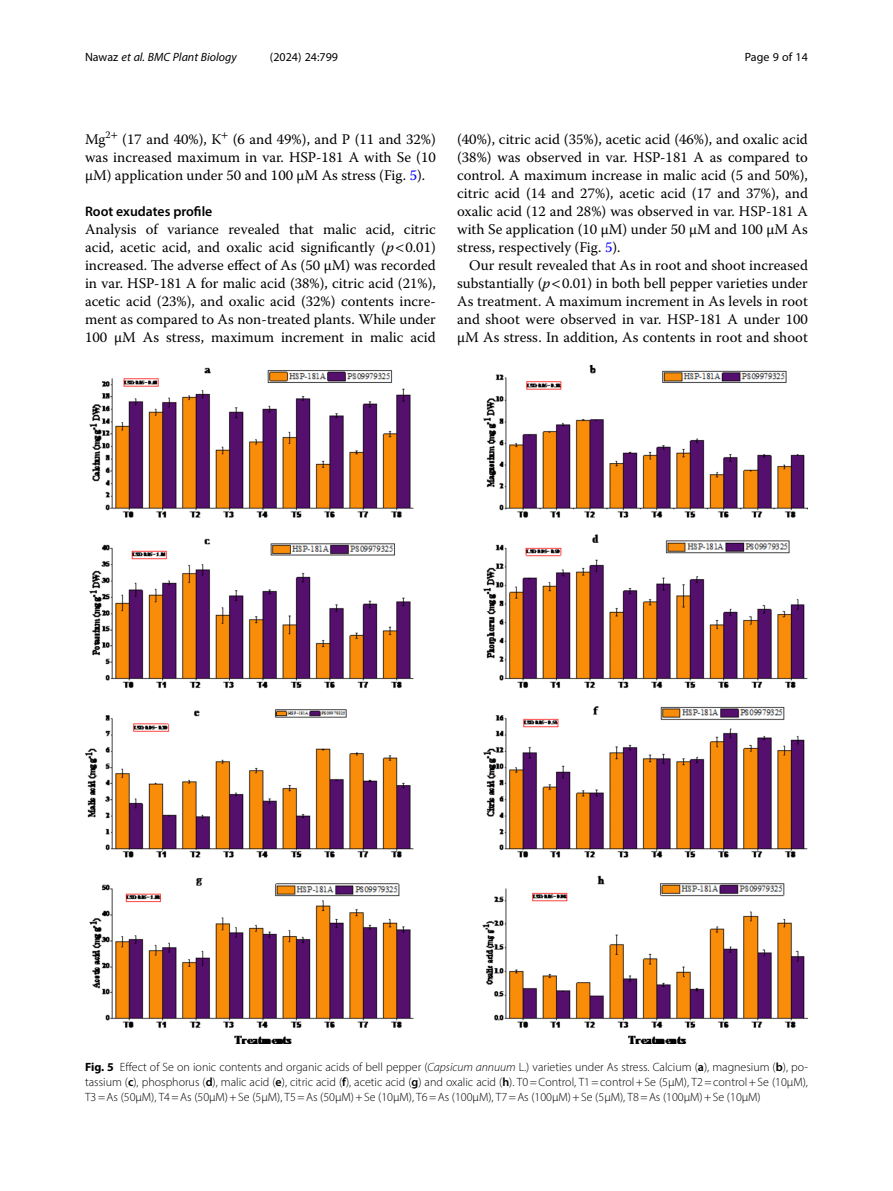
<style>
.page{position:relative;width:893px;height:1191px;background:#fff}
.page>*{position:absolute;margin:0;border:0;box-sizing:border-box;transform-origin:0 0}
.Body_Text{font:14.7px/18px "Warnock Pro";color:#000;text-align:justify}
.Body_Text_Indent{font:14.7px/18px "Warnock Pro";color:#000;text-align:justify}
.Head_2{font:600 13.8px "Myriad Pro";color:#000}
.Figure_Caption{font:300 12px/15px "Myriad Pro";color:#000;text-align:justify}
.t1{font:italic 12px "Myriad Pro";color:#000}
.t2{font:12px "Myriad Pro";color:#000}
.s1{font-style:normal}
.s2{color:#00f}
.s3{font-style:italic}
.s4{font-weight:700}
.s5{font-weight:600}
</style>
<div class="page">
<img style="left:85px;top:365px;width:723px;height:679px">
<p class="t1" style="left:85px;top:50px;width:153px"><span class="s1">Nawaz</span> et al. BMC Plant Biology</p>
<p class="t2" style="left:270px;top:50px;width:70px">(2024) 24:799</p>
<p class="t2" style="left:745px;top:50px;width:65px">Page 9 of 14</p>
<p class="Body_Text" style="left:85px;top:130px;width:352px">Mg<sup>2</sup><sup>+</sup> (17 and 40%), K<sup>+</sup> (6 and 49%), and P (11 and 32%) was increased maximum in var. HSP-181 A with Se (10 µM) application under 50 and 100 µM As stress (Fig. <span class="s2">5</span>).</p>
<p class="Head_2" style="left:85px;top:203px;width:129px">Root exudates profile</p>
<p class="Body_Text" style="left:85px;top:220px;width:352px">Analysis of variance revealed that malic acid, citric acid, acetic acid, and oxalic acid significantly (<span class="s3">p</span> 0.01) increased. The adverse effect of As (50 µM) was recorded in var. HSP-181 A for malic acid (38%), citric acid (21%), acetic acid (23%), and oxalic acid (32%) contents incre&shy;ment as compared to As non-treated plants. While under 100 µM As stress, maximum increment in malic acid</p>
<p class="Body_Text" style="left:457px;top:130px;width:352px">(40%), citric acid (35%), acetic acid (46%), and oxalic acid (38%) was observed in var. HSP-181 A as compared to control. A maximum increase in malic acid (5 and 50%), citric acid (14 and 27%), acetic acid (17 and 37%), and oxalic acid (12 and 28%) was observed in var. HSP-181 A with Se application (10 µM) under 50 µM and 100 µM As stress, respectively (Fig. <span class="s2">5</span>).</p>
<p class="Body_Text_Indent" style="left:457px;top:256px;width:352px;text-indent:12px">Our result revealed that As in root and shoot increased substantially (<span class="s3">p</span> 0.01) in both bell pepper varieties under As treatment. A maximum increment in As levels in root and shoot were observed in var. HSP-181 A under 100 µM As stress. In addition, As contents in root and shoot</p>
<p class="Figure_Caption" style="left:85px;top:1059px;width:724px"><span class="s4">Fig. 5</span> Effect of Se on ionic contents and organic acids of bell pepper (<span class="s3">Capsicum annuum</span> L.) varieties under As stress. Calcium (<span class="s5">a</span>), magnesium (<span class="s5">b</span>), po&shy;tassium (<span class="s5">c</span>), phosphorus (<span class="s5">d</span>), malic acid (<span class="s5">e</span>), citric acid (<span class="s5">f</span>), acetic acid (<span class="s5">g</span>) and oxalic acid (<span class="s5">h</span>). T0=Control, T1=control+Se (5µM), T2=control+Se (10µM), T3=As (50µM), T4=As (50µM)+Se (5µM), T5=As (50µM)+Se (10µM), T6=As (100µM), T7=As (100µM)+Se (5µM), T8=As (100µM)+Se (10µM)</p>
</div>
